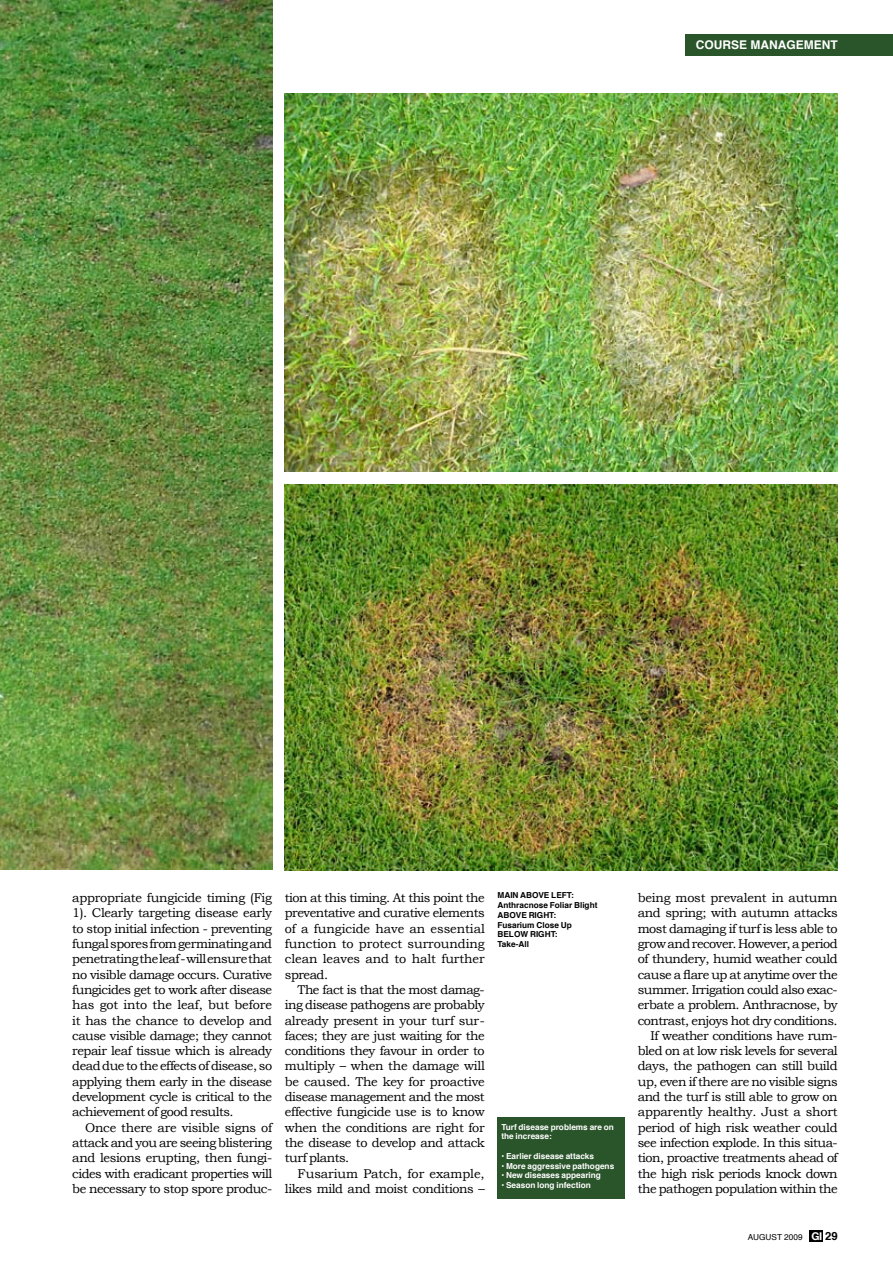
<style>
.page{position:relative;width:893px;height:1263px;background:#fff}
.page>*{position:absolute;margin:0;border:0;box-sizing:border-box;transform-origin:0 0}
.t1{font:12.75px/15.3px "Bookman Old Style";letter-spacing:-.04em;color:#000;text-align:justify}
.t2{font:700 12px "Helvetica";color:#fff}
.t3{font:700 8.25px/9.8px "Helvetica";color:#fff}
.t4{font:700 8.25px/9.8px "Helvetica";color:#000}
.t5{font:8.25px "Helvetica";color:#000}
.s1{font-family:"Helvetica Neue";font-weight:700;font-size:10.8px;color:#fff}
.s2{font-weight:700;font-size:11.25px}
</style>
<div class="page">
<img style="left:0;top:0;width:272px;height:870px">
<div style="left:809px;top:1230px;width:14px;height:11px;background:#000"></div>
<div style="left:685px;top:34px;width:208px;height:21px;background:#2a542a"></div>
<img style="left:285px;top:94px;width:553px;height:378px">
<img style="left:285px;top:485px;width:553px;height:386px">
<div style="left:497px;top:1118px;width:128px;height:81px;background:#2a542a"></div>
<p class="t2" style="left:696px;top:35px;width:135px">COURSE MANAGEMENT</p>
<p class="t1" style="left:72px;top:890px;width:201px">appropriate fungicide timing (Fig 1). Clearly targeting disease early to stop initial infection - preventing fungal spores from germinating and penetrating the leaf - will ensure that no visible damage occurs. Curative fungicides get to work after disease has got into the leaf, but before it has the chance to develop and cause visible damage; they cannot repair leaf tissue which is already dead due to the effects of disease, so applying them early in the disease development cycle is critical to the achievement of good results.</p>
<p class="t1" style="left:72px;top:1120px;width:201px;text-indent:13px">Once there are visible signs of attack and you are seeing blistering and lesions erupting, then fungi&shy;cides with eradicant properties will be necessary to stop spore produc-</p>
<p class="t1" style="left:285px;top:890px;width:201px">tion at this timing. At this point the preventative and curative elements of a fungicide have an essential function to protect surrounding clean leaves and to halt further spread.</p>
<p class="t1" style="left:285px;top:982px;width:201px;text-indent:13px">The fact is that the most damag&shy;ing disease pathogens are probably already present in your turf sur&shy;faces; they are just waiting for the conditions they favour in order to multiply – when the damage will be caused. The key for proactive disease management and the most effective fungicide use is to know when the conditions are right for the disease to develop and attack turf plants.</p>
<p class="t1" style="left:285px;top:1165px;width:201px;text-align:right">Fusarium Patch, for example, likes mild and moist conditions –</p>
<p class="t4" style="left:497px;top:891px;width:101px">MAIN ABOVE LEFT:<br>Anthracnose Foliar Blight<br>ABOVE RIGHT:<br>Fusarium Close Up<br>BELOW RIGHT:<br>Take-All</p>
<p class="t3" style="left:501px;top:1122px;width:114px">Turf disease problems are on the increase:</p>
<p class="t3" style="left:501px;top:1151px;width:94px">• Earlier disease attacks</p>
<p class="t3" style="left:501px;top:1161px;width:114px">• More aggressive pathogens</p>
<p class="t3" style="left:501px;top:1171px;width:101px">• New diseases appearing</p>
<p class="t3" style="left:501px;top:1180px;width:91px">• Season long infection</p>
<p class="t1" style="left:638px;top:890px;width:201px;text-align:right">being most prevalent in autumn and spring; with autumn attacks most damaging if turf is less able to grow and recover. However, a period of thundery, humid weather could cause a flare up at anytime over the summer. Irrigation could also exac&shy;erbate a problem. Anthracnose, by contrast, enjoys hot dry conditions.<br>If weather conditions have rum&shy;bled on at low risk levels for several days, the pathogen can still build up, even if there are no visible signs and the turf is still able to grow on apparently healthy. Just a short period of high risk weather could see infection explode. In this situa&shy;tion, proactive treatments ahead of the high risk periods knock down the pathogen population within the</p>
<p class="t5" style="left:748px;top:1231px;width:91px">AUGUST 2009 <span class="s1">GI</span> <span class="s2">29</span></p>
</div>
